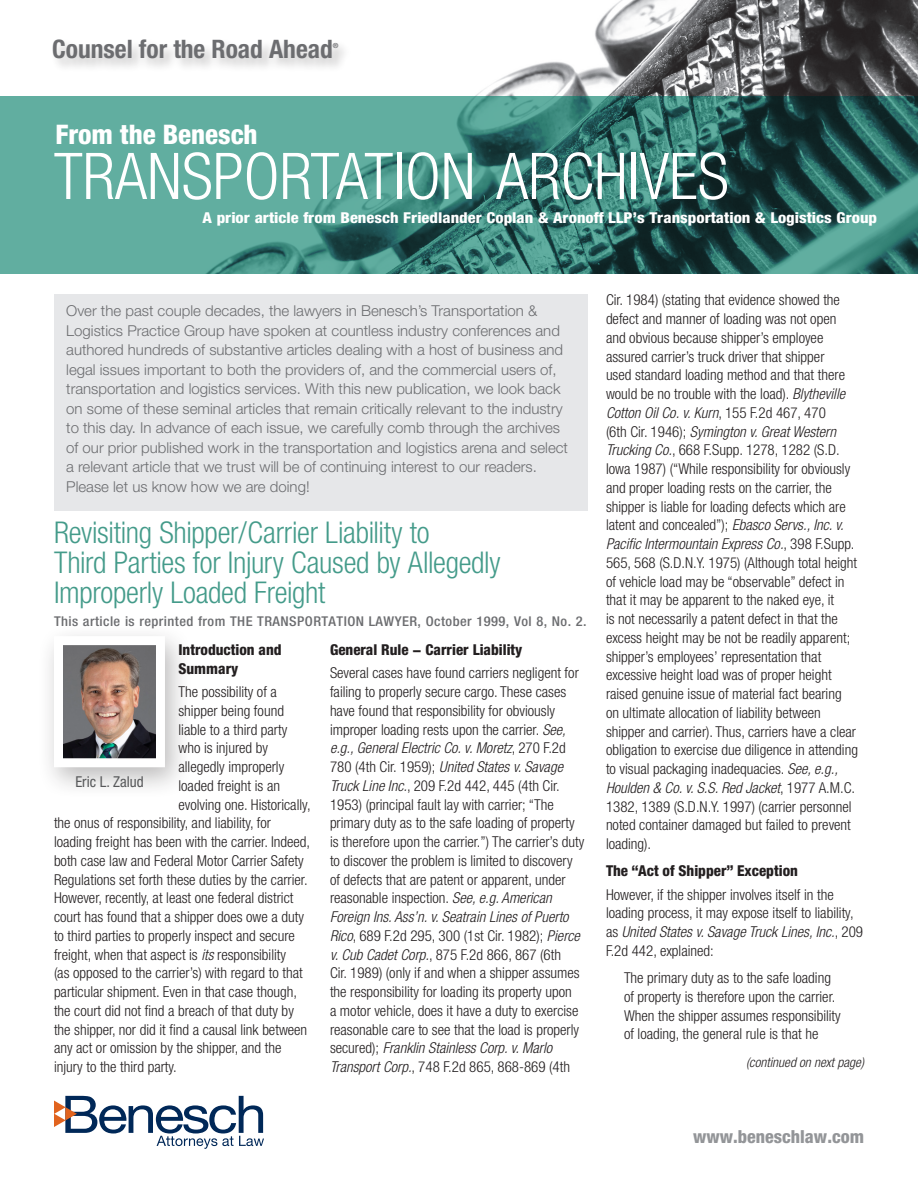
<style>
.page{position:relative;width:918px;height:1188px;background:#fff}
.page>*{position:absolute;margin:0;border:0;box-sizing:border-box;transform-origin:0 0}
.t1{font:300 condensed 64.5px "Helvetica Neue";color:#fff}
.Head{font:300 condensed 30px/30px "Helvetica Neue";letter-spacing:-.01em;color:#449b8a}
.t2{font:800 condensed 27px "Helvetica Neue";color:#fff}
.t3{font:700 condensed 25.5px "Helvetica Neue";color:#6c6d70}
.t4{font:800 condensed 18px "Helvetica Neue";color:#939598}
.Text_10_12_5{font:300 condensed 15px/18.8px "Helvetica Neue";color:#231f20}
.IntroText{font:300 15px/19.5px "Helvetica Neue";color:#6c6d70}
.t5{font:800 condensed 15px "Helvetica Neue";color:#fff;scale:1.1 1}
.Text_Subheads{font:800 condensed 15px/18.8px "Helvetica Neue";color:#231f20}
.Captions{font:condensed 15px "Helvetica Neue";color:#57585a}
.Reprinted{font:500 condensed 13.5px "Helvetica Neue";letter-spacing:.03em;color:#6c6d70;scale:1.07 1}
.t6{font:italic 300 condensed 13.5px "Helvetica Neue";color:#231f20}
.t7{font:700 7.05px "Helvetica Neue";color:#6c6d70}
.s1{font-style:italic}
</style>
<div class="page">
<img style="left:475px;top:0;width:443px;height:96px">
<svg style="left:0;top:96px;width:918px;height:177px;background:#43857c"></svg>
<div style="left:52px;top:38px;width:301px;height:35px;background:#231f20;opacity:.25"></div>
<div style="left:54px;top:295px;width:534px;height:216px;background:#e6e7e9"></div>
<svg style="left:54px;top:1096px;width:210px;height:53px"></svg>
<div style="left:37px;top:623px;width:156px;height:177px;background:#231f20;opacity:.3"></div>
<img style="left:64px;top:646px;width:91px;height:111px">
<div style="left:54px;top:636px;width:111px;height:131px;border:9px solid #fff"></div>
<p class="t3" style="left:52px;top:33px;width:282px">Counsel for the Road Ahead</p>
<p class="t7" style="left:333px;top:41px;width:7px">®</p>
<p class="t2" style="left:56px;top:118px;width:204px">From the Benesch</p>
<p class="t1" style="left:54px;top:139px;width:676px">TRANSPORTATION ARCHIVES</p>
<p class="t5" style="left:202px;top:209px;width:615px">A prior article from Benesch Friedlander Coplan &amp; Aronoff LLP’s Transportation &amp; Logistics Group</p>
<p class="IntroText" style="left:66px;top:301px;width:503px">Over the past couple decades, the lawyers in Benesch’s Transportation &amp; Logistics Practice Group have spoken at countless industry conferences and authored hundreds of substantive articles dealing with a host of business and legal issues important to both the providers of, and the commercial users of, transportation and logistics services. With this new publication, we look back on some of these seminal articles that remain critically relevant to the industry to this day. In advance of each issue, we carefully comb through the archives of our prior published work in the transportation and logistics arena and select a relevant article that we trust will be of continuing interest to our readers.<br>Please let us know how we are doing!</p>
<p class="Head" style="left:54px;top:517px;width:448px">Revisiting Shipper/Carrier Liability to<br>Third Parties for Injury Caused by Allegedly<br>Improperly Loaded Freight</p>
<p class="Reprinted" style="left:54px;top:613px;width:499px">This article is reprinted from THE TRANSPORTATION LAWYER, October 1999, Vol 8, No. 2.</p>
<p class="Text_Subheads" style="left:178px;top:640px;width:105px">Introduction and<br>Summary</p>
<p class="Text_10_12_5" style="left:178px;top:682px;width:100px">The possibility of a</p>
<p class="Text_10_12_5" style="left:178px;top:701px;width:107px">shipper being found</p>
<p class="Text_10_12_5" style="left:178px;top:720px;width:110px">liable to a third party</p>
<p class="Text_10_12_5" style="left:178px;top:739px;width:91px">who is injured by</p>
<p class="Text_10_12_5" style="left:178px;top:757px;width:107px">allegedly improperly</p>
<p class="Text_10_12_5" style="left:178px;top:776px;width:103px">loaded freight is an</p>
<p class="Text_10_12_5" style="left:178px;top:795px;width:134px">evolving one. Historically,</p>
<p class="Text_10_12_5" style="left:54px;top:814px;width:219px">the onus of responsibility, and liability, for</p>
<p class="Text_10_12_5" style="left:54px;top:832px;width:258px">loading freight has been with the carrier. Indeed,</p>
<p class="Text_10_12_5" style="left:54px;top:851px;width:251px">both case law and Federal Motor Carrier Safety</p>
<p class="Text_10_12_5" style="left:54px;top:870px;width:255px">Regulations set forth these duties by the carrier.</p>
<p class="Text_10_12_5" style="left:54px;top:889px;width:241px">However, recently, at least one federal district</p>
<p class="Text_10_12_5" style="left:54px;top:907px;width:251px">court has found that a shipper does owe a duty</p>
<p class="Text_10_12_5" style="left:54px;top:926px;width:242px">to third parties to properly inspect and secure</p>
<p class="Text_10_12_5" style="left:54px;top:945px;width:234px">freight, when that aspect is <span class="s1">its</span> responsibility</p>
<p class="Text_10_12_5" style="left:54px;top:964px;width:250px">(as opposed to the carrier’s) with regard to that</p>
<p class="Text_10_12_5" style="left:54px;top:982px;width:245px">particular shipment. Even in that case though,</p>
<p class="Text_10_12_5" style="left:54px;top:1001px;width:241px">the court did not find a breach of that duty by</p>
<p class="Text_10_12_5" style="left:54px;top:1020px;width:255px">the shipper, nor did it find a causal link between</p>
<p class="Text_10_12_5" style="left:54px;top:1039px;width:229px">any act or omission by the shipper, and the</p>
<p class="Text_10_12_5" style="left:54px;top:1057px;width:124px">injury to the third party.</p>
<p class="Captions" style="left:75px;top:773px;width:70px">Eric L. Zalud</p>
<p class="Text_Subheads" style="left:330px;top:640px;width:194px">General Rule − Carrier Liability</p>
<p class="Text_10_12_5" style="left:330px;top:664px;width:256px">Several cases have found carriers negligent for failing to properly secure cargo. These cases have found that responsibility for obviously improper loading rests upon the carrier. <span class="s1">See, e.g., General Electric Co. v. Moretz</span>, 270 F.2d 780 (4th Cir. 1959); <span class="s1">United States v. Savage Truck Line Inc.</span>, 209 F.2d 442, 445 (4th Cir.<br>1953) (principal fault lay with carrier; “The primary duty as to the safe loading of property is therefore upon the carrier.”) The carrier’s duty to discover the problem is limited to discovery of defects that are patent or apparent, under reasonable inspection. <span class="s1">See, e.g. American Foreign Ins. Ass’n. v. Seatrain Lines of Puerto Rico</span>, 689 F.2d 295, 300 (1st Cir. 1982); <span class="s1">Pierce v. Cub Cadet Corp.</span>, 875 F.2d 866, 867 (6th<br>Cir. 1989) (only if and when a shipper assumes the responsibility for loading its property upon<br>a motor vehicle, does it have a duty to exercise reasonable care to see that the load is properly secured); <span class="s1">Franklin Stainless Corp. v. Marlo Transport Corp.</span>, 748 F.2d 865, 868-869 (4th</p>
<p class="Text_10_12_5" style="left:606px;top:291px;width:254px">Cir. 1984) (stating that evidence showed the defect and manner of loading was not open and obvious because shipper’s employee assured carrier’s truck driver that shipper<br>used standard loading method and that there would be no trouble with the load). <span class="s1">Blytheville Cotton Oil Co. v. Kurn</span>, 155 F.2d 467, 470<br>(6th Cir. 1946); <span class="s1">Symington v. Great Western Trucking Co.</span>, 668 F.Supp. 1278, 1282 (S.D.<br>Iowa 1987) (“While responsibility for obviously and proper loading rests on the carrier, the shipper is liable for loading defects which are latent and concealed”); <span class="s1">Ebasco Servs., Inc. v.<br>Pacific Intermountain Express Co.</span>, 398 F.Supp.<br>565, 568 (S.D.N.Y. 1975) (Although total height of vehicle load may be “observable” defect in that it may be apparent to the naked eye, it<br>is not necessarily a patent defect in that the excess height may be not be readily apparent; shipper’s employees’ representation that excessive height load was of proper height raised genuine issue of material fact bearing on ultimate allocation of liability between shipper and carrier). Thus, carriers have a clear obligation to exercise due diligence in attending to visual packaging inadequacies. <span class="s1">See, e.g., Houlden &amp; Co. v. S.S. Red Jacket</span>, 1977 A.M.C.<br>1382, 1389 (S.D.N.Y. 1997) (carrier personnel noted container damaged but failed to prevent loading).</p>
<p class="Text_Subheads" style="left:606px;top:861px;width:193px">The “Act of Shipper” Exception</p>
<p class="Text_10_12_5" style="left:606px;top:885px;width:259px">However, if the shipper involves itself in the loading process, it may expose itself to liability, as <span class="s1">United States v. Savage Truck Lines, Inc.</span>, 209<br>F.2d 442, explained:</p>
<p class="Text_10_12_5" style="left:624px;top:968px;width:218px">The primary duty as to the safe loading of property is therefore upon the carrier.<br>When the shipper assumes responsibility of loading, the general rule is that he</p>
<p class="t6" style="left:746px;top:1054px;width:119px">(continued on next page)</p>
<p class="t4" style="left:693px;top:1126px;width:172px">www.beneschlaw.com</p>
</div>
